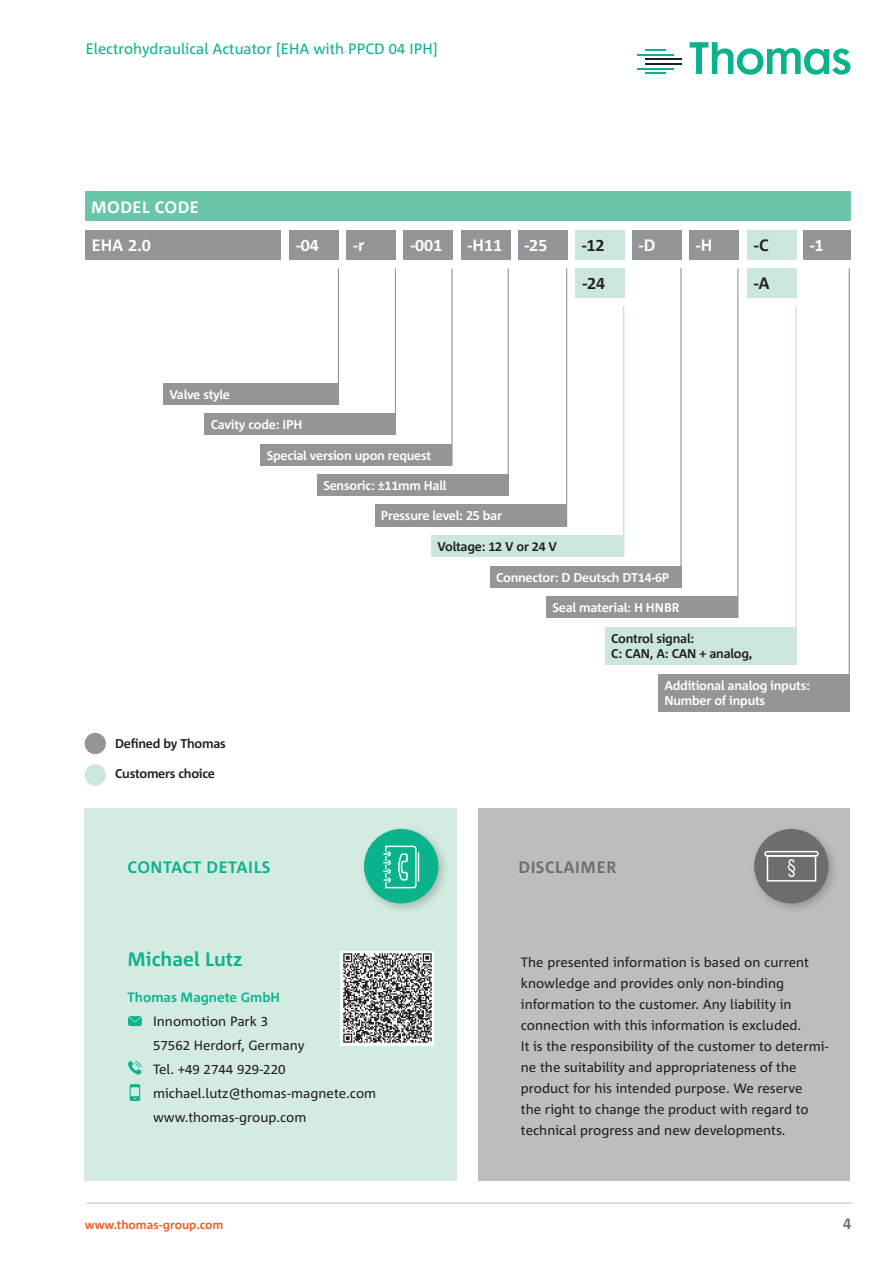
<style>
.page{position:relative;width:893px;height:1263px;background:#fff}
.page>*{position:absolute;margin:0;border:0;box-sizing:border-box;transform-origin:0 0}
.t1{font:700 19.5px "Corpid E1 s";color:#0bb38c}
.t2{font:700 16.5px "Corpid E1 s";color:#fff}
.t3{font:700 16.5px "Corpid E1 s";color:#0bb38c}
.t4{font:700 16.5px "Corpid E1 s";color:#6c6d70}
.t5{font:700 16.5px "Corpid E1 s";color:#231f20}
.t6{font:15px "Corpid E1 s";color:#0bb38c}
.t7{font:700 15px "Corpid E1 s";color:#6c6d70}
.t8{font:13.5px/21px "Corpid E1 s";color:#231f20}
.t9{font:700 13.5px "Corpid E1 s";color:#0bb38c}
.t10{font:700 12.75px "Corpid E1 s";letter-spacing:-.02em;color:#fff}
.t11{font:700 12.75px "Corpid E1 s";letter-spacing:-.02em;color:#231f20}
.t12{font:700 12px "Corpid E1 s";color:#f25b21}
</style>
<div class="page">
<svg style="left:690px;top:42px;width:160px;height:33px"></svg>
<hr style="left:645px;top:58px;width:37px;height:2px;background:#231f20">
<hr style="left:637px;top:54px;width:37px;height:1px;background:#0bb38c">
<hr style="left:645px;top:49px;width:20px;height:2px;background:#0bb38c">
<hr style="left:645px;top:63px;width:37px;height:2px;background:#231f20">
<hr style="left:637px;top:68px;width:37px;height:1px;background:#0bb38c">
<hr style="left:645px;top:72px;width:20px;height:2px;background:#0bb38c">
<hr style="left:87px;top:1202px;width:764px;height:2px;background:#d1d2d4">
<div style="left:85px;top:809px;width:372px;height:372px;background:#d4ebe2"></div>
<svg style="left:128px;top:1061px;width:14px;height:13px"></svg>
<svg style="left:128px;top:1016px;width:14px;height:10px"></svg>
<svg style="left:130px;top:1084px;width:10px;height:17px"></svg>
<div style="left:359px;top:824px;width:90px;height:90px;background:#231f20;opacity:.25"></div>
<div style="left:365px;top:830px;width:73px;height:73px;background:#0bb38c;border-radius:50%"></div>
<div style="left:364px;top:829px;width:74px;height:74px;border:2px solid #0bb38c;border-radius:50%"></div>
<svg style="left:383px;top:845px;width:37px;height:44px"></svg>
<div style="left:478px;top:809px;width:372px;height:372px;background:#bcbdc0"></div>
<div style="left:749px;top:824px;width:91px;height:90px;background:#231f20;opacity:.25"></div>
<div style="left:755px;top:830px;width:73px;height:73px;background:#6c6d70;border-radius:50%"></div>
<div style="left:754px;top:829px;width:75px;height:74px;border:2px solid #6c6d70;border-radius:50%"></div>
<div style="left:767px;top:855px;width:49px;height:26px;border:2px solid #fff"></div>
<div style="left:764px;top:851px;width:55px;height:6px;border:2px solid #fff;border-radius:2px"></div>
<svg style="left:788px;top:859px;width:7px;height:18px"></svg>
<div style="left:340px;top:951px;width:94px;height:94px;background:#fff"></div>
<img style="left:343px;top:953px;width:89px;height:90px">
<div style="left:85px;top:191px;width:765px;height:30px;background:#6ac5aa"></div>
<div style="left:85px;top:230px;width:196px;height:29px;background:#939598"></div>
<div style="left:404px;top:230px;width:49px;height:29px;background:#939598"></div>
<div style="left:575px;top:230px;width:49px;height:29px;background:#cbe7dc"></div>
<div style="left:689px;top:230px;width:50px;height:29px;background:#939598"></div>
<div style="left:163px;top:383px;width:175px;height:22px;background:#939598"></div>
<div style="left:546px;top:596px;width:192px;height:22px;background:#939598"></div>
<hr style="left:737px;top:268px;width:1px;height:350px;background:#939598">
<div style="left:432px;top:535px;width:191px;height:22px;background:#cbe7dc"></div>
<hr style="left:623px;top:306px;width:1px;height:251px;background:#cbe7dc">
<hr style="left:451px;top:268px;width:2px;height:197px;background:#939598">
<div style="left:576px;top:268px;width:49px;height:30px;background:#cbe7dc"></div>
<hr style="left:338px;top:268px;width:1px;height:137px;background:#939598">
<div style="left:85px;top:733px;width:21px;height:21px;background:#939598;border-radius:50%"></div>
<div style="left:85px;top:764px;width:21px;height:21px;background:#cbe7dc;border-radius:50%"></div>
<div style="left:803px;top:230px;width:47px;height:29px;background:#939598"></div>
<div style="left:658px;top:674px;width:192px;height:37px;background:#939598"></div>
<hr style="left:849px;top:268px;width:1px;height:443px;background:#939598">
<div style="left:205px;top:413px;width:191px;height:22px;background:#939598"></div>
<div style="left:518px;top:230px;width:49px;height:29px;background:#939598"></div>
<div style="left:375px;top:504px;width:191px;height:23px;background:#939598"></div>
<hr style="left:566px;top:268px;width:1px;height:259px;background:#939598">
<div style="left:632px;top:230px;width:49px;height:29px;background:#939598"></div>
<div style="left:490px;top:566px;width:191px;height:22px;background:#939598"></div>
<div style="left:317px;top:474px;width:192px;height:22px;background:#939598"></div>
<div style="left:461px;top:230px;width:49px;height:29px;background:#939598"></div>
<div style="left:747px;top:268px;width:50px;height:30px;background:#cbe7dc"></div>
<div style="left:747px;top:230px;width:50px;height:29px;background:#cbe7dc"></div>
<hr style="left:795px;top:306px;width:2px;height:358px;background:#cbe7dc">
<div style="left:605px;top:627px;width:192px;height:37px;background:#cbe7dc"></div>
<div style="left:347px;top:230px;width:49px;height:29px;background:#939598"></div>
<div style="left:289px;top:230px;width:50px;height:29px;background:#939598"></div>
<div style="left:261px;top:444px;width:191px;height:21px;background:#939598"></div>
<hr style="left:680px;top:268px;width:1px;height:320px;background:#939598">
<hr style="left:508px;top:268px;width:1px;height:225px;background:#939598">
<hr style="left:395px;top:268px;width:1px;height:167px;background:#939598">
<p class="t6" style="left:86px;top:40px;width:354px">Electrohydraulical Actuator [EHA with PPCD 04 IPH]</p>
<p class="t2" style="left:91px;top:196px;width:110px">MODEL CODE</p>
<p class="t2" style="left:92px;top:235px;width:61px">EHA 2.0</p>
<p class="t2" style="left:410px;top:235px;width:34px">-001</p>
<p class="t5" style="left:581px;top:235px;width:25px">-12</p>
<p class="t2" style="left:696px;top:235px;width:18px">-H</p>
<p class="t2" style="left:638px;top:235px;width:19px">-D</p>
<p class="t2" style="left:467px;top:235px;width:37px">-H11</p>
<p class="t2" style="left:296px;top:235px;width:25px">-04</p>
<p class="t2" style="left:353px;top:235px;width:13px">-r</p>
<p class="t2" style="left:524px;top:235px;width:25px">-25</p>
<p class="t5" style="left:582px;top:273px;width:25px">-24</p>
<p class="t10" style="left:169px;top:386px;width:62px">Valve style</p>
<p class="t10" style="left:211px;top:417px;width:93px">Cavity code: IPH</p>
<p class="t10" style="left:267px;top:447px;width:166px">Special version upon request</p>
<p class="t10" style="left:323px;top:477px;width:125px">Sensoric: ±11mm Hall</p>
<p class="t10" style="left:381px;top:508px;width:123px">Pressure level: 25 bar</p>
<p class="t11" style="left:438px;top:539px;width:121px">Voltage: 12 V or 24 V</p>
<p class="t10" style="left:496px;top:569px;width:175px">Connector: D Deutsch DT14-6P</p>
<p class="t10" style="left:552px;top:599px;width:128px">Seal material: H HNBR</p>
<p class="t5" style="left:753px;top:235px;width:17px">-C</p>
<p class="t5" style="left:753px;top:273px;width:18px">-A</p>
<p class="t11" style="left:611px;top:630px;width:85px">Control signal:</p>
<p class="t11" style="left:611px;top:646px;width:143px">C: CAN, A: CAN + analog,</p>
<p class="t2" style="left:809px;top:235px;width:16px">-1</p>
<p class="t11" style="left:115px;top:736px;width:112px">Defined by Thomas</p>
<p class="t11" style="left:115px;top:766px;width:101px">Customers choice</p>
<p class="t3" style="left:128px;top:856px;width:145px">CONTACT DETAILS</p>
<p class="t1" style="left:128px;top:947px;width:116px">Michael Lutz</p>
<p class="t9" style="left:128px;top:988px;width:154px">Thomas Magnete GmbH</p>
<p class="t8" style="left:153px;top:1010px;width:117px">Innomotion Park 3</p>
<p class="t8" style="left:153px;top:1034px;width:153px">57562 Herdorf, Germany</p>
<p class="t8" style="left:153px;top:1058px;width:134px">Tel. +49 2744 929-220</p>
<p class="t8" style="left:153px;top:1082px;width:225px">michael.lutz@thomas-magnete.com</p>
<p class="t8" style="left:153px;top:1106px;width:155px">www.thomas-group.com</p>
<p class="t10" style="left:664px;top:678px;width:147px">Additional analog inputs:</p>
<p class="t10" style="left:664px;top:693px;width:102px">Number of inputs</p>
<p class="t4" style="left:518px;top:856px;width:100px">DISCLAIMER</p>
<p class="t8" style="left:521px;top:951px;width:309px">The presented information is based on current knowledge and provides only non-binding information to the customer. Any liability in connection with this information is excluded.<br>It is the responsibility of the customer to determi&shy;ne the suitability and appropriateness of the product for his intended purpose. We reserve<br>the right to change the product with regard to technical progress and new developments.</p>
<p class="t12" style="left:85px;top:1217px;width:140px">www.thomas-group.com</p>
<p class="t7" style="left:843px;top:1214px;width:10px">4</p>
</div>
